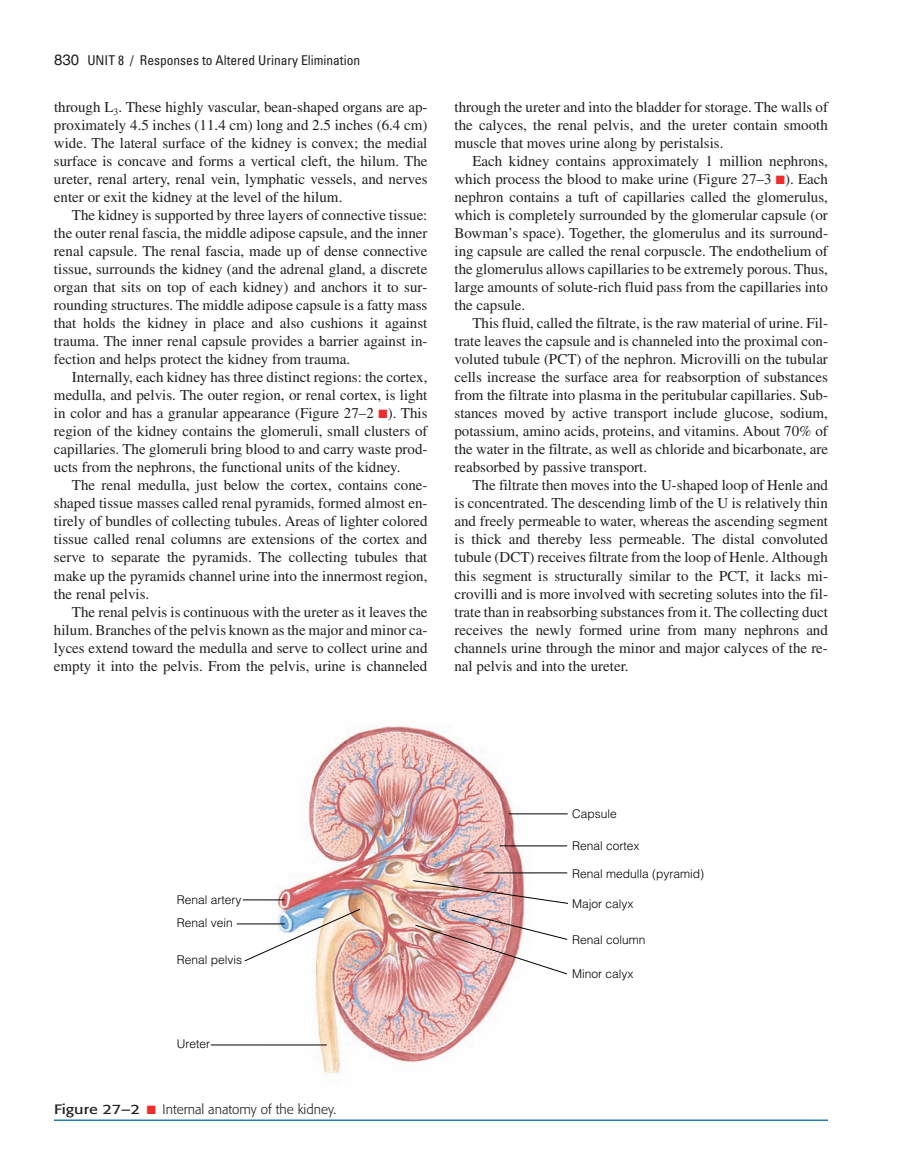
<style>
.page{position:relative;width:918px;height:1175px;background:#fff}
.page>*{position:absolute;margin:0;border:0;box-sizing:border-box;transform-origin:0 0}
.t1{font:15px/18px "Times";color:#231f20;text-align:justify}
.t2{font:condensed 13.5px "Univers";color:#231f20}
.t3{font:300 13.5px "Formata";color:#231f20}
.t4{font:300 12px/23px "Helvetica";color:#000}
.s1{font-family:"Helvetica";font-stretch:normal;font-size:15px}
.s2{color:#ee2d2f}
.s3{font-weight:400}
</style>
<div class="page">
<svg style="left:54px;top:725px;width:774px;height:396px"></svg>
<p class="t2" style="left:54px;top:55px;width:308px"><span class="s1">830</span> UNIT 8 / Responses to Altered Urinary Elimination</p>
<p class="t1" style="left:54px;top:100px;width:375px">through L<sub>3</sub>. These highly vascular, bean-shaped organs are ap&shy;proximately 4.5 inches (11.4 cm) long and 2.5 inches (6.4 cm) wide. The lateral surface of the kidney is convex; the medial surface is concave and forms a vertical cleft, the hilum. The ureter, renal artery, renal vein, lymphatic vessels, and nerves enter or exit the kidney at the level of the hilum.</p>
<p class="t1" style="left:54px;top:208px;width:375px;text-indent:18px">The kidney is supported by three layers of connective tissue: the outer renal fascia, the middle adipose capsule, and the inner renal capsule. The renal fascia, made up of dense connective tissue, surrounds the kidney (and the adrenal gland, a discrete organ that sits on top of each kidney) and anchors it to sur&shy;rounding structures. The middle adipose capsule is a fatty mass that holds the kidney in place and also cushions it against trauma. The inner renal capsule provides a barrier against in&shy;fection and helps protect the kidney from trauma.</p>
<p class="t1" style="left:54px;top:370px;width:375px;text-indent:18px">Internally, each kidney has three distinct regions: the cortex, medulla, and pelvis. The outer region, or renal cortex, is light in color and has a granular appearance (Figure 27–2 <span class="s2">■</span>). This region of the kidney contains the glomeruli, small clusters of capillaries. The glomeruli bring blood to and carry waste prod&shy;ucts from the nephrons, the functional units of the kidney.</p>
<p class="t1" style="left:54px;top:478px;width:375px;text-indent:18px">The renal medulla, just below the cortex, contains cone&shy;shaped tissue masses called renal pyramids, formed almost en&shy;tirely of bundles of collecting tubules. Areas of lighter colored tissue called renal columns are extensions of the cortex and serve to separate the pyramids. The collecting tubules that make up the pyramids channel urine into the innermost region, the renal pelvis.</p>
<p class="t1" style="left:54px;top:604px;width:375px;text-indent:18px">The renal pelvis is continuous with the ureter as it leaves the hilum. Branches of the pelvis known as the major and minor ca&shy;lyces extend toward the medulla and serve to collect urine and empty it into the pelvis. From the pelvis, urine is channeled</p>
<p class="t1" style="left:454px;top:100px;width:375px">through the ureter and into the bladder for storage. The walls of the calyces, the renal pelvis, and the ureter contain smooth muscle that moves urine along by peristalsis.</p>
<p class="t1" style="left:454px;top:154px;width:375px;text-indent:18px">Each kidney contains approximately 1 million nephrons, which process the blood to make urine (Figure 27–3 <span class="s2">■</span>). Each nephron contains a tuft of capillaries called the glomerulus, which is completely surrounded by the glomerular capsule (or Bowman’s space). Together, the glomerulus and its surround&shy;ing capsule are called the renal corpuscle. The endothelium of the glomerulus allows capillaries to be extremely porous. Thus, large amounts of solute-rich fluid pass from the capillaries into the capsule.</p>
<p class="t1" style="left:455px;top:316px;width:375px;text-indent:18px">This fluid, called the filtrate, is the raw material of urine. Fil&shy;trate leaves the capsule and is channeled into the proximal con&shy;voluted tubule (PCT) of the nephron. Microvilli on the tubular cells increase the surface area for reabsorption of substances from the filtrate into plasma in the peritubular capillaries. Sub&shy;stances moved by active transport include glucose, sodium, potassium, amino acids, proteins, and vitamins. About 70% of the water in the filtrate, as well as chloride and bicarbonate, are reabsorbed by passive transport.</p>
<p class="t1" style="left:455px;top:478px;width:375px;text-indent:18px">The filtrate then moves into the U-shaped loop of Henle and is concentrated. The descending limb of the U is relatively thin and freely permeable to water, whereas the ascending segment is thick and thereby less permeable. The distal convoluted tubule (DCT) receives filtrate from the loop of Henle. Although this segment is structurally similar to the PCT, it lacks mi&shy;crovilli and is more involved with secreting solutes into the fil&shy;trate than in reabsorbing substances from it. The collecting duct receives the newly formed urine from many nephrons and channels urine through the minor and major calyces of the re&shy;nal pelvis and into the ureter.</p>
<p class="t4" style="left:177px;top:889px;width:66px">Renal artery<br>Renal vein</p>
<p class="t4" style="left:177px;top:949px;width:67px">Renal pelvis</p>
<p class="t4" style="left:177px;top:1033px;width:35px">Ureter</p>
<p class="t3" style="left:54px;top:1103px;width:284px"><span class="s3">Figure 27–2</span> <span class="s2">■</span> Internal anatomy of the kidney.</p>
<p class="t4" style="left:572px;top:803px;width:46px">Capsule</p>
<p class="t4" style="left:572px;top:835px;width:69px">Renal cortex</p>
<p class="t4" style="left:572px;top:863px;width:134px">Renal medulla (pyramid)</p>
<p class="t4" style="left:572px;top:893px;width:63px">Major calyx</p>
<p class="t4" style="left:572px;top:929px;width:75px">Renal column</p>
<p class="t4" style="left:572px;top:963px;width:63px">Minor calyx</p>
</div>
